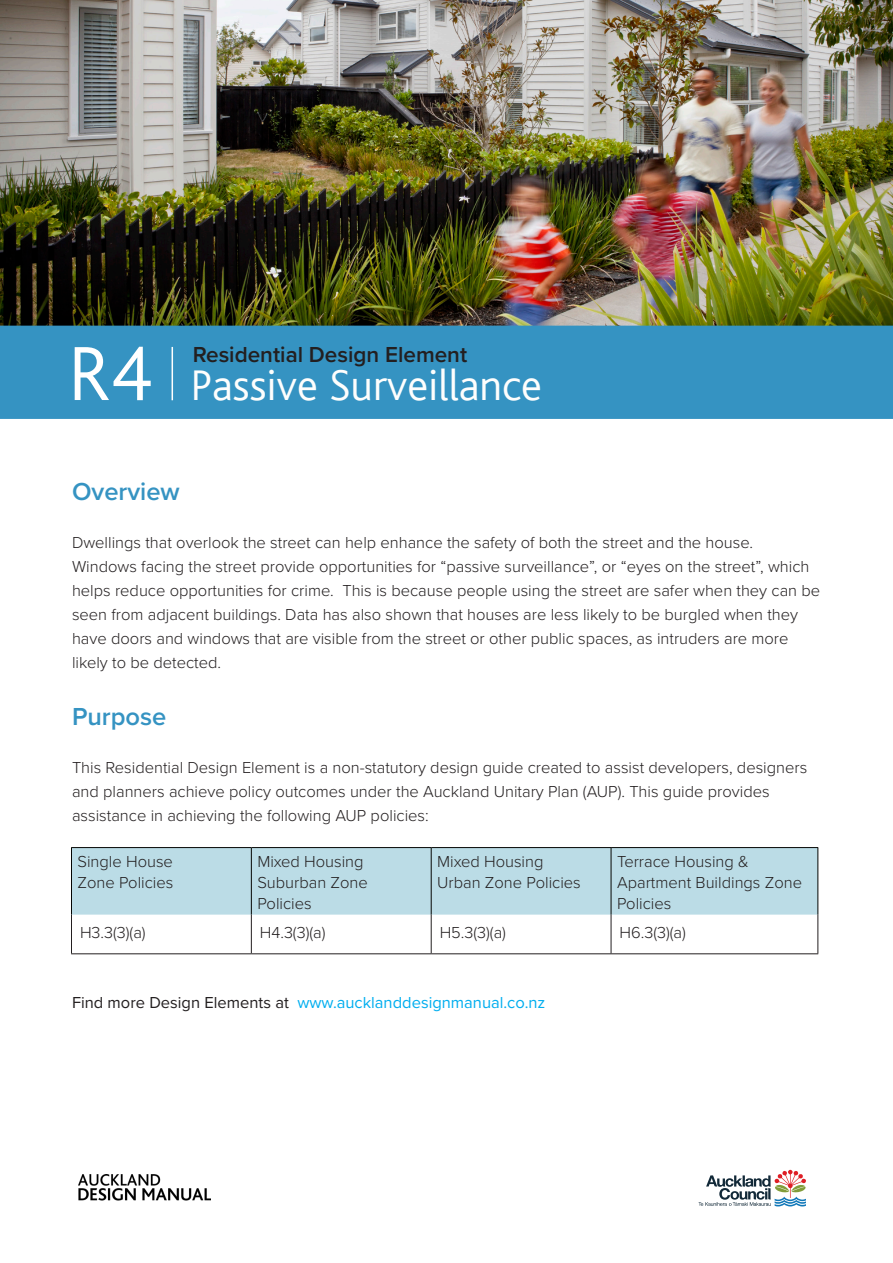
<style>
.page{position:relative;width:893px;height:1263px;background:#fff}
.page>*{position:absolute;margin:0;border:0;box-sizing:border-box;transform-origin:0 0}
.t1{font:300 45px "AC Bliss";color:#fefefd}
.t2{font:600 25.5px "Proxima Nova";color:#3593c2}
.t3{font:600 22.5px "Proxima Nova";color:#231f20}
.t4{font:300 16.5px/24px "Proxima Nova";color:#231f20}
.t5{font:16.5px "Proxima Nova";color:#00aeef}
.s1{font-size:80.25px;color:#fff}
.s2{color:#231f20}
</style>
<div class="page">
<img style="left:0;top:1px;width:893px;height:325px">
<img style="left:78px;top:1174px;width:132px;height:27px">
<svg style="left:698px;top:1170px;width:108px;height:36px"></svg>
<div style="left:0;top:326px;width:893px;height:93px;background:#3593c2"></div>
<hr style="left:172px;top:347px;width:1px;height:53px;background:#fff">
<div style="left:72px;top:848px;width:745px;height:67px;background:#bbdce6"></div>
<hr style="left:71px;top:847px;width:180px;height:1px;background:#050604">
<hr style="left:71px;top:848px;width:1px;height:67px;background:#050604">
<hr style="left:251px;top:847px;width:180px;height:1px;background:#050604">
<hr style="left:251px;top:848px;width:1px;height:67px;background:#050604">
<hr style="left:431px;top:847px;width:180px;height:1px;background:#050604">
<hr style="left:431px;top:848px;width:1px;height:67px;background:#050604">
<hr style="left:611px;top:847px;width:207px;height:1px;background:#050604">
<hr style="left:611px;top:848px;width:1px;height:67px;background:#050604">
<hr style="left:817px;top:848px;width:1px;height:67px;background:#050604">
<hr style="left:71px;top:915px;width:1px;height:38px;background:#231f20">
<hr style="left:251px;top:915px;width:1px;height:38px;background:#231f20">
<hr style="left:431px;top:915px;width:1px;height:38px;background:#231f20">
<hr style="left:611px;top:915px;width:1px;height:38px;background:#231f20">
<hr style="left:817px;top:915px;width:1px;height:38px;background:#231f20">
<hr style="left:71px;top:953px;width:180px;height:1px;background:#231f20">
<hr style="left:251px;top:953px;width:180px;height:1px;background:#231f20">
<hr style="left:431px;top:953px;width:180px;height:1px;background:#231f20">
<hr style="left:611px;top:953px;width:207px;height:1px;background:#231f20">
<h3 class="t3" style="left:193px;top:337px;width:276px">Residential Design Element</h3>
<h1 class="t1" style="left:68px;top:361px;width:476px"><span class="s1">R4</span> Passive Surveillance</h1>
<p class="t2" style="left:72px;top:472px;width:109px">Overview</p>
<p class="t4" style="left:72px;top:529px;width:750px">Dwellings that overlook the street can help enhance the safety of both the street and the house.<br>Windows facing the street provide opportunities for “passive surveillance”, or “eyes on the street”, which helps reduce opportunities for crime. This is because people using the street are safer when they can be seen from adjacent buildings. Data has also shown that houses are less likely to be burgled when they have doors and windows that are visible from the street or other public spaces, as intruders are more likely to be detected.</p>
<p class="t2" style="left:72px;top:697px;width:96px">Purpose</p>
<p class="t4" style="left:72px;top:754px;width:737px">This Residential Design Element is a non-statutory design guide created to assist developers, designers and planners achieve policy outcomes under the Auckland Unitary Plan (AUP). This guide provides assistance in achieving the following AUP policies:</p>
<p class="t4" style="left:77px;top:848px;width:97px">Single House</p>
<p class="t4" style="left:77px;top:869px;width:97px">Zone Policies</p>
<p class="t4" style="left:617px;top:850px;width:187px;line-height:21px">Terrace Housing &amp;<br>Apartment Buildings Zone<br>Policies</p>
<p class="t4" style="left:257px;top:848px;width:108px">Mixed Housing</p>
<p class="t4" style="left:257px;top:871px;width:112px;line-height:21px">Suburban Zone<br>Policies</p>
<p class="t4" style="left:437px;top:848px;width:108px">Mixed Housing</p>
<p class="t4" style="left:437px;top:869px;width:145px">Urban Zone Policies</p>
<p class="t4" style="left:80px;top:920px;width:67px">H3.3(3)(a)</p>
<p class="t4" style="left:260px;top:920px;width:67px">H4.3(3)(a)</p>
<p class="t4" style="left:440px;top:920px;width:68px">H5.3(3)(a)</p>
<p class="t4" style="left:620px;top:920px;width:68px">H6.3(3)(a)</p>
<p class="t5" style="left:72px;top:990px;width:475px"><span class="s2">Find more Design Elements at</span> www.aucklanddesignmanual.co.nz</p>
</div>
